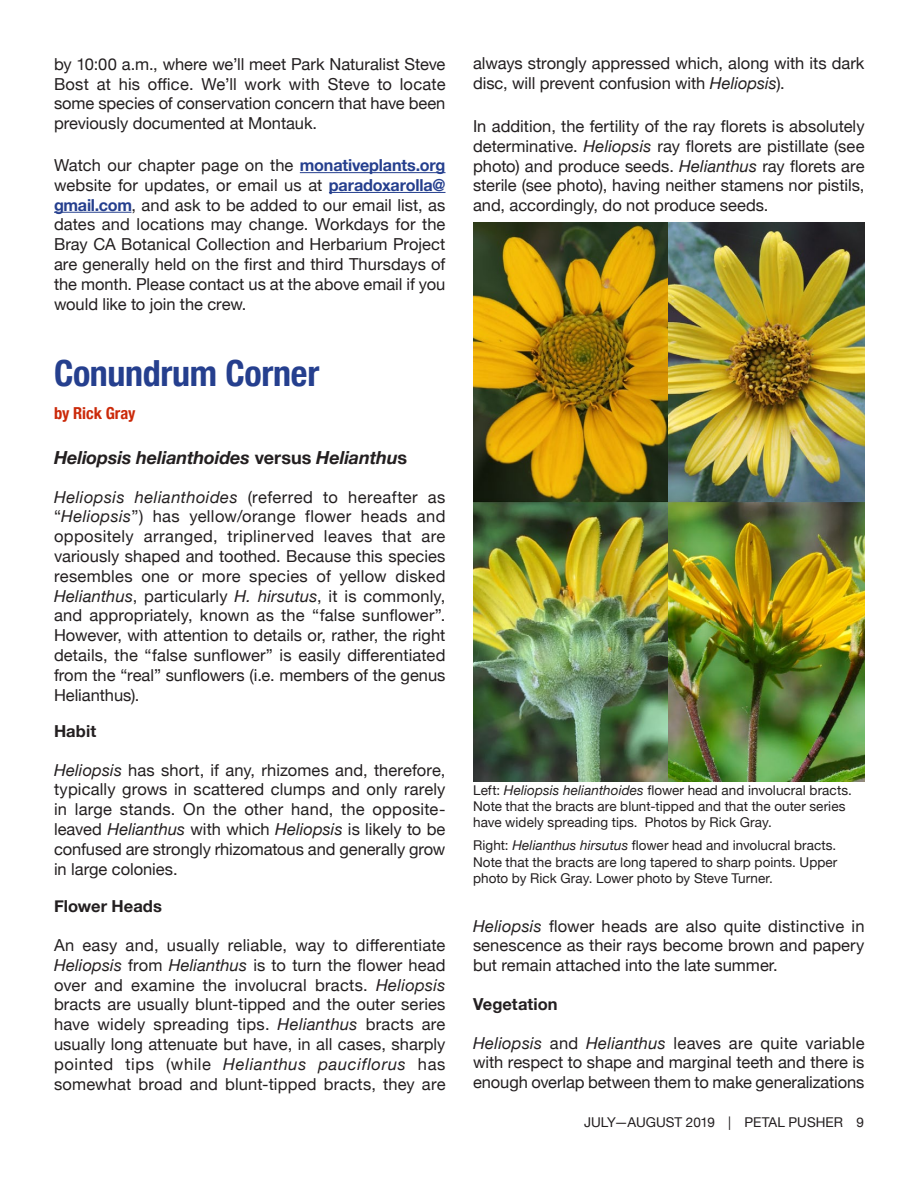
<style>
.page{position:relative;width:918px;height:1188px;background:#fff}
.page>*{position:absolute;margin:0;border:0;box-sizing:border-box;transform-origin:0 0}
.t1{font:700 condensed 36px "Helvetica Neue";letter-spacing:-.01em;color:#253f8e}
.t2{font:italic 700 18px "Helvetica Neue";letter-spacing:-.005em;color:#231f20}
.t3{font:16.5px/19.8px "Helvetica Neue";color:#231f20;text-align:justify}
.t4{font:700 16.5px "Helvetica Neue";letter-spacing:.005em;color:#231f20}
.t5{font:700 condensed 16.5px "Helvetica Neue";letter-spacing:-.005em;color:#cb2909}
.t6{font:13.5px/16.2px "Helvetica Neue";letter-spacing:.005em;color:#231f20}
.s1{font-weight:700;color:#253f8e}
.s2{font-style:normal}
.s3{font-style:italic}
</style>
<div class="page">
<hr style="left:300px;top:172px;width:146px;height:1px;background:#253f8e">
<hr style="left:329px;top:192px;width:116px;height:1px;background:#253f8e">
<hr style="left:54px;top:212px;width:77px;height:1px;background:#253f8e">
<img style="left:473px;top:222px;width:392px;height:560px">
<p class="t3" style="left:54px;top:54px;width:393px">by 10:00 a.m., where we’ll meet Park Naturalist Steve Bost at his office. We’ll work with Steve to locate some species of conservation concern that have been previously documented at Montauk.</p>
<p class="t3" style="left:54px;top:155px;width:393px">Watch our chapter page on the <span class="s1">monativeplants.org </span>website for updates, or email us at <span class="s1">paradoxarolla@ gmail.com</span>, and ask to be added to our email list, as dates and locations may change. Workdays for the Bray CA Botanical Collection and Herbarium Project are generally held on the first and third Thursdays of the month. Please contact us at the above email if you would like to join the crew.</p>
<h1 class="t1" style="left:54px;top:351px;width:267px">Conundrum Corner</h1>
<p class="t5" style="left:54px;top:403px;width:83px">by Rick Gray</p>
<p class="t2" style="left:54px;top:446px;width:355px">Heliopsis helianthoides <span class="s2">versus</span> Helianthu<span class="s2">s</span></p>
<p class="t3" style="left:54px;top:487px;width:393px"><span class="s3">Heliopsis helianthoides</span> (referred to hereafter as “<span class="s3">Heliopsis</span>”) has yellow/orange flower heads and oppositely arranged, triplinerved leaves that are variously shaped and toothed. Because this species resembles one or more species of yellow disked <span class="s3">Helianthus</span>, particularly <span class="s3">H. hirsutus</span>, it is commonly, and appropriately, known as the “false sunflower”.<br>However, with attention to details or, rather, the right details, the “false sunflower” is easily differentiated from the “real” sunflowers (i.e. members of the genus Helianthus).</p>
<p class="t4" style="left:54px;top:720px;width:44px">Habit</p>
<p class="t3" style="left:54px;top:760px;width:393px"><span class="s3">Heliopsis</span> has short, if any, rhizomes and, therefore, typically grows in scattered clumps and only rarely in large stands. On the other hand, the opposite&shy;leaved <span class="s3">Helianthus</span> with which <span class="s3">Heliopsis</span> is likely to be confused are strongly rhizomatous and generally grow in large colonies.</p>
<p class="t4" style="left:54px;top:896px;width:109px">Flower Heads</p>
<p class="t3" style="left:54px;top:935px;width:393px">An easy and, usually reliable, way to differentiate <span class="s3">Heliopsis</span> from <span class="s3">Helianthus</span> is to turn the flower head over and examine the involucral bracts. <span class="s3">Heliopsis </span>bracts are usually blunt-tipped and the outer series have widely spreading tips. <span class="s3">Helianthus</span> bracts are usually long attenuate but have, in all cases, sharply pointed tips (while <span class="s3">Helianthus pauciflorus</span> has somewhat broad and blunt-tipped bracts, they are</p>
<p class="t3" style="left:473px;top:53px;width:393px">always strongly appressed which, along with its dark disc, will prevent confusion with <span class="s3">Heliopsis</span>).</p>
<p class="t3" style="left:473px;top:116px;width:393px">In addition, the fertility of the ray florets is absolutely determinative. <span class="s3">Heliopsis</span> ray florets are pistillate (see photo) and produce seeds. <span class="s3">Helianthus</span> ray florets are sterile (see photo), having neither stamens nor pistils, and, accordingly, do not produce seeds.</p>
<p class="t6" style="left:473px;top:782px;width:380px">Left: <span class="s3">Heliopsis helianthoides</span> flower head and involucral bracts.<br>Note that the bracts are blunt-tipped and that the outer series have widely spreading tips. Photos by Rick Gray.</p>
<p class="t6" style="left:473px;top:837px;width:366px;text-align:justify">Right: <span class="s3">Helianthus hirsutus</span> flower head and involucral bracts.<br>Note that the bracts are long tapered to sharp points. Upper photo by Rick Gray. Lower photo by Steve Turner.</p>
<p class="t3" style="left:473px;top:916px;width:393px"><span class="s3">Heliopsis</span> flower heads are also quite distinctive in senescence as their rays become brown and papery but remain attached into the late summer.</p>
<p class="t4" style="left:473px;top:993px;width:86px">Vegetation</p>
<p class="t3" style="left:473px;top:1033px;width:393px"><span class="s3">Heliopsis</span> and <span class="s3">Helianthus</span> leaves are quite variable with respect to shape and marginal teeth and there is enough overlap between them to make generalizations</p>
<p class="t6" style="left:584px;top:1113px;width:281px">JULY—AUGUST 2019 | PETAL PUSHER 9</p>
</div>
